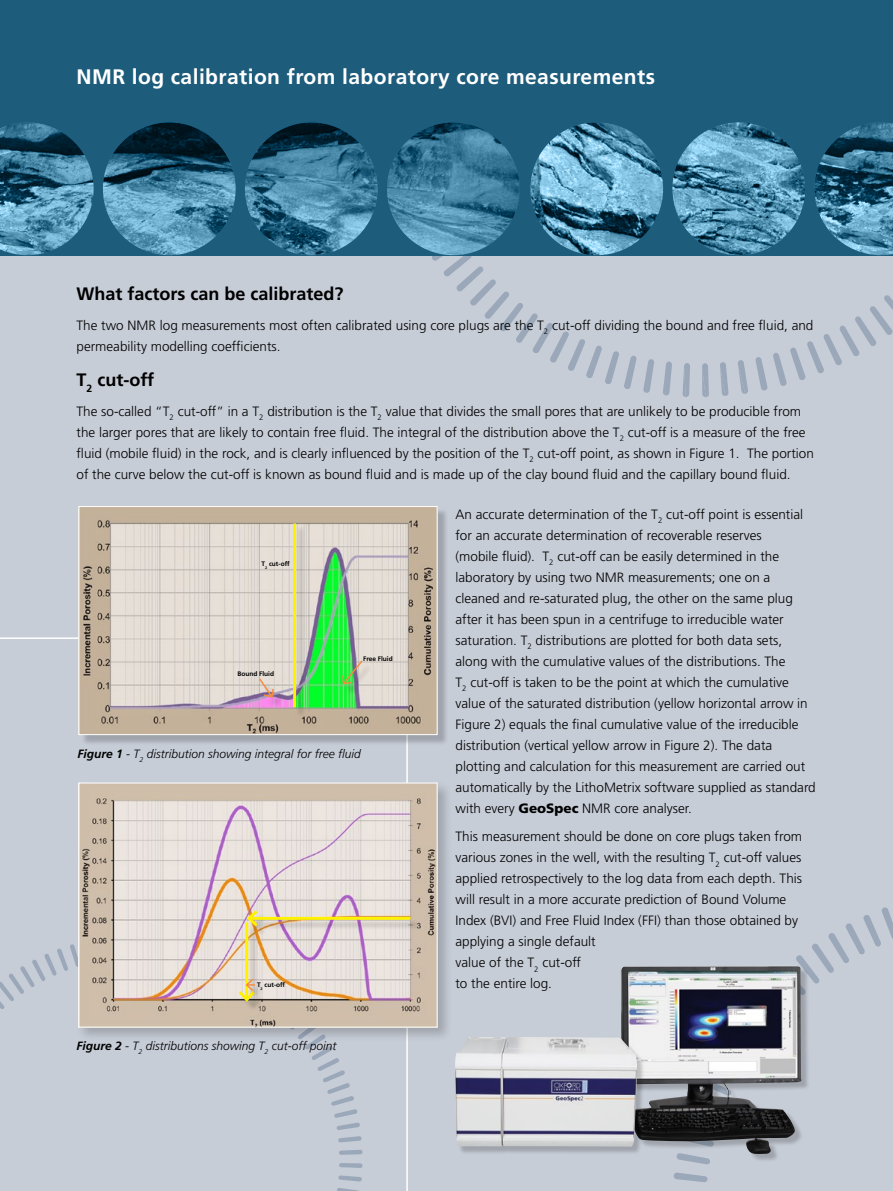
<style>
.page{position:relative;width:893px;height:1191px;background:#fff}
.page>*{position:absolute;margin:0;border:0;box-sizing:border-box;transform-origin:0 0}
.t1{font:700 21px "Frutiger";letter-spacing:.02em;color:#fff}
.t2{font:700 18px "Frutiger";color:#000}
.t3{font:300 13.5px/21px "Frutiger";color:#000}
.t4{font:italic 300 12px "Frutiger";color:#000}
.t5{font:700 6.6px "Frutiger";color:#000}
.s1{font-weight:900}
.s2{font-weight:700}
</style>
<div class="page">
<div style="left:0;top:254px;width:893px;height:937px;background:#c7cdd7"></div>
<svg style="left:755px;top:295px;width:138px;height:96px"></svg>
<svg style="left:738px;top:360px;width:10px;height:34px"></svg>
<svg style="left:720px;top:362px;width:9px;height:34px"></svg>
<svg style="left:663px;top:361px;width:9px;height:34px"></svg>
<svg style="left:643px;top:359px;width:11px;height:34px"></svg>
<svg style="left:378px;top:255px;width:259px;height:134px"></svg>
<svg style="left:702px;top:363px;width:7px;height:34px"></svg>
<svg style="left:682px;top:363px;width:8px;height:34px"></svg>
<svg style="left:674px;top:1172px;width:34px;height:10px"></svg>
<svg style="left:694px;top:907px;width:199px;height:257px"></svg>
<svg style="left:0;top:944px;width:76px;height:65px"></svg>
<svg style="left:338px;top:1136px;width:24px;height:6px"></svg>
<svg style="left:339px;top:1150px;width:23px;height:4px"></svg>
<svg style="left:339px;top:1163px;width:24px;height:5px"></svg>
<svg style="left:338px;top:1175px;width:24px;height:6px"></svg>
<svg style="left:337px;top:1188px;width:22px;height:3px"></svg>
<div style="left:0;top:0;width:893px;height:255px;background:#1d5c7b"></div>
<img style="left:0;top:122px;width:520px;height:133px">
<img style="left:530px;top:122px;width:363px;height:133px">
<div style="left:81px;top:509px;width:367px;height:237px;background:#000;opacity:.2"></div>
<img style="left:81px;top:508px;width:354px;height:225px">
<div style="left:79px;top:506px;width:358px;height:229px;border:1px solid #fff"></div>
<div style="left:296px;top:526px;width:10px;height:192px;background:#000;opacity:.2"></div>
<hr style="left:293px;top:523px;width:3px;height:184px;background:#fff200">
<div style="left:262px;top:681px;width:22px;height:27px;background:#000;opacity:.2"></div>
<svg style="left:258px;top:677px;width:17px;height:22px"></svg>
<div style="left:345px;top:663px;width:28px;height:31px;background:#000;opacity:.2"></div>
<svg style="left:341px;top:659px;width:23px;height:26px"></svg>
<div style="left:76px;top:780px;width:376px;height:262px;background:#000;opacity:.2"></div>
<img style="left:81px;top:784px;width:354px;height:241px">
<div style="left:79px;top:782px;width:358px;height:245px;border:1px solid #fff"></div>
<div style="left:249px;top:912px;width:172px;height:24px;background:#000;opacity:.2"></div>
<hr style="left:249px;top:917px;width:161px;height:2px;background:#fff200">
<svg style="left:245px;top:907px;width:16px;height:18px"></svg>
<div style="left:241px;top:925px;width:24px;height:87px;background:#000;opacity:.2"></div>
<hr style="left:245px;top:922px;width:3px;height:77px;background:#fff200">
<svg style="left:162px;top:936px;width:198px;height:194px"></svg>
<div style="left:622px;top:967px;width:188px;height:195px;background:#000;opacity:.2"></div>
<img style="left:621px;top:965px;width:182px;height:189px">
<div style="left:456px;top:1038px;width:189px;height:116px;background:#000;opacity:.2"></div>
<img style="left:455px;top:1036px;width:182px;height:110px">
<h1 class="t1" style="left:77px;top:65px;width:580px">NMR log calibration from laboratory core measurements</h1>
<h2 class="t2" style="left:77px;top:283px;width:269px">What factors can be calibrated?</h2>
<p class="t3" style="left:77px;top:315px;width:738px">The two NMR log measurements most often calibrated using core plugs are the T<sub>2</sub> cut-off dividing the bound and free fluid, and permeability modelling coefficients.</p>
<h2 class="t2" style="left:77px;top:369px;width:79px">T<sub>2</sub> cut-off</h2>
<p class="t3" style="left:77px;top:401px;width:739px">The so-called “T<sub>2</sub> cut-off” in a T<sub>2</sub> distribution is the T<sub>2</sub> value that divides the small pores that are unlikely to be producible from the larger pores that are likely to contain free fluid. The integral of the distribution above the T<sub>2</sub> cut-off is a measure of the free fluid (mobile fluid) in the rock, and is clearly influenced by the position of the T<sub>2</sub> cut-off point, as shown in Figure 1. The portion of the curve below the cut-off is known as bound fluid and is made up of the clay bound fluid and the capillary bound fluid.</p>
<p class="t3" style="left:455px;top:504px;width:362px">An accurate determination of the T<sub>2</sub> cut-off point is essential for an accurate determination of recoverable reserves<br>(mobile fluid). T<sub>2</sub> cut-off can be easily determined in the laboratory by using two NMR measurements; one on a cleaned and re-saturated plug, the other on the same plug after it has been spun in a centrifuge to irreducible water saturation. T<sub>2</sub> distributions are plotted for both data sets, along with the cumulative values of the distributions. The<br>T<sub>2</sub> cut-off is taken to be the point at which the cumulative value of the saturated distribution (yellow horizontal arrow in Figure 2) equals the final cumulative value of the irreducible distribution (vertical yellow arrow in Figure 2). The data plotting and calculation for this measurement are carried out automatically by the LithoMetrix software supplied as standard with every <span class="s1">GeoSpec</span> NMR core analyser.</p>
<p class="t5" style="left:261px;top:560px;width:30px">T<sub>2</sub> cut-off</p>
<p class="t5" style="left:363px;top:655px;width:31px">Free Fluid</p>
<p class="t5" style="left:237px;top:669px;width:38px">Bound Fluid</p>
<p class="t4" style="left:78px;top:746px;width:285px"><span class="s2">Figure 1</span> - T<sub>2</sub> distribution showing integral for free fluid</p>
<p class="t5" style="left:257px;top:981px;width:30px">T<sub>2</sub> cut-off</p>
<p class="t4" style="left:77px;top:1039px;width:261px"><span class="s2">Figure 2</span> - T<sub>2</sub> distributions showing T<sub>2</sub> cut-off point</p>
<p class="t3" style="left:455px;top:826px;width:348px">This measurement should be done on core plugs taken from various zones in the well, with the resulting T<sub>2</sub> cut-off values applied retrospectively to the log data from each depth. This will result in a more accurate prediction of Bound Volume Index (BVI) and Free Fluid Index (FFI) than those obtained by applying a single default<br>value of the T<sub>2</sub> cut-off<br>to the entire log.</p>
</div>
